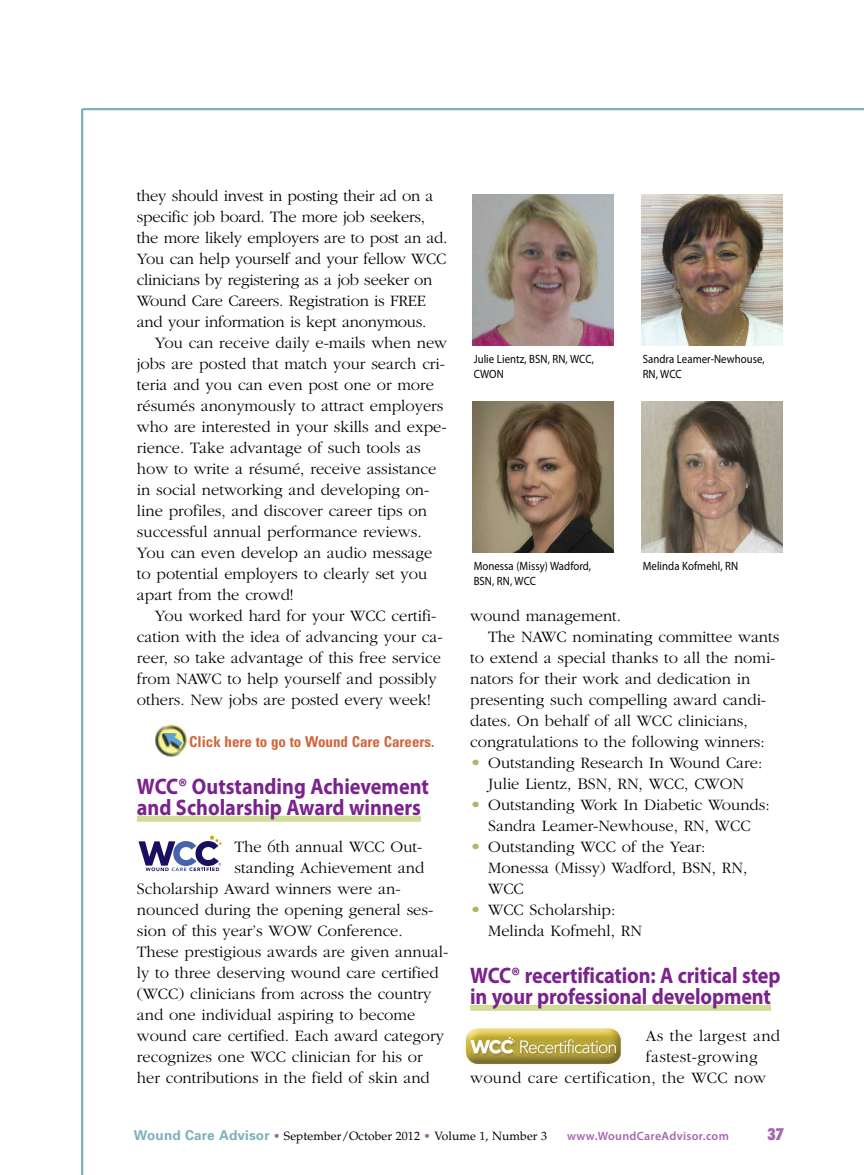
<style>
.page{position:relative;width:864px;height:1175px;background:#fff}
.page>*{position:absolute;margin:0;border:0;box-sizing:border-box;transform-origin:0 0}
.t1{font:700 22.5px/21px "Myriad Pro";letter-spacing:-.005em;color:#7a228d;scale:.9 1}
.t2{font:300 16.5px/21px "Garamond";color:#000}
.t3{font:300 16.5px "Garamond";letter-spacing:.02em;color:#000}
.t4{font:900 condensed 16.5px "Futura BT";color:#a566ae}
.t5{font:700 condensed 15px "Univers";color:#cf673b}
.t6{font:12px/15px "Myriad Pro";letter-spacing:.005em;color:#000;scale:.9 1}
.t7{font:12px "Palatino";letter-spacing:.01em;color:#000}
.t8{font:600 12px "Myriad Pro";letter-spacing:.025em;color:#a566ae}
.s1{font-size:18px;color:#a5bc62}
.s2{font-family:"Univers";font-weight:700;font-size:13.5px;color:#7db1b9}
.s3{color:#a566ae}
</style>
<div class="page">
<div style="left:137px;top:815px;width:284px;height:6px;background:#cfdd96"></div>
<div style="left:470px;top:1004px;width:301px;height:6px;background:#cfdd96"></div>
<img style="left:156px;top:724px;width:32px;height:32px">
<hr style="left:81px;top:109px;width:2px;height:1065px;background:#7db1b9">
<hr style="left:82px;top:108px;width:782px;height:2px;background:#7db1b9">
<img style="left:465px;top:1026px;width:157px;height:39px">
<svg style="left:138px;top:835px;width:84px;height:36px"></svg>
<img style="left:472px;top:194px;width:142px;height:151px">
<img style="left:641px;top:194px;width:142px;height:151px">
<img style="left:472px;top:402px;width:142px;height:150px">
<img style="left:641px;top:402px;width:142px;height:150px">
<p class="t2" style="left:137px;top:185px;width:312px">they should invest in posting their ad on a specific job board. The more job seekers, the more likely employers are to post an ad.<br>You can help yourself and your fellow WCC clinicians by registering as a job seeker on Wound Care Careers. Registration is FREE and your information is kept anonymous.</p>
<p class="t2" style="left:137px;top:332px;width:312px;text-indent:18px">You can receive daily e-mails when new jobs are posted that match your search cri&shy;teria and you can even post one or more résumés anonymously to attract employers who are interested in your skills and expe&shy;rience. Take advantage of such tools as how to write a résumé, receive assistance in social networking and developing on&shy;line profiles, and discover career tips on successful annual performance reviews.<br>You can even develop an audio message to potential employers to clearly set you apart from the crowd!</p>
<p class="t2" style="left:137px;top:605px;width:307px;text-indent:18px">You worked hard for your WCC certifi&shy;cation with the idea of advancing your ca&shy;reer, so take advantage of this free service from NAWC to help yourself and possibly others. New jobs are posted every week!</p>
<p class="t5" style="left:189px;top:736px;width:247px">Click here to go to Wound Care Careers.</p>
<h1 class="t1" style="left:137px;top:777px;width:326px">WCC® Outstanding Achievement and Scholarship Award winners</h1>
<p class="t2" style="left:235px;top:836px;width:189px">The 6th annual WCC Out-</p>
<p class="t2" style="left:235px;top:857px;width:191px">standing Achievement and</p>
<p class="t2" style="left:137px;top:878px;width:265px">Scholarship Award winners were an-</p>
<p class="t2" style="left:137px;top:899px;width:298px">nounced during the opening general ses-</p>
<p class="t2" style="left:137px;top:920px;width:267px">sion of this year’s WOW Conference.</p>
<p class="t2" style="left:137px;top:941px;width:313px">These prestigious awards are given annual-</p>
<p class="t2" style="left:137px;top:962px;width:303px">ly to three deserving wound care certified</p>
<p class="t2" style="left:137px;top:983px;width:296px">(WCC) clinicians from across the country</p>
<p class="t2" style="left:137px;top:1004px;width:280px">and one individual aspiring to become</p>
<p class="t2" style="left:137px;top:1025px;width:309px">wound care certified. Each award category</p>
<p class="t2" style="left:137px;top:1046px;width:287px">recognizes one WCC clinician for his or</p>
<p class="t2" style="left:137px;top:1067px;width:294px">her contributions in the field of skin and</p>
<p class="t6" style="left:474px;top:352px;width:135px">Julie Lientz, BSN, RN, WCC,<br>CWON</p>
<p class="t6" style="left:643px;top:352px;width:137px">Sandra Leamer-Newhouse,<br>RN, WCC</p>
<p class="t6" style="left:474px;top:559px;width:132px">Monessa (Missy) Wadford,<br>BSN, RN, WCC</p>
<p class="t6" style="left:643px;top:559px;width:108px">Melinda Kofmehl, RN</p>
<p class="t2" style="left:470px;top:605px;width:152px">wound management.</p>
<p class="t2" style="left:488px;top:626px;width:293px">The NAWC nominating committee wants</p>
<p class="t2" style="left:470px;top:647px;width:307px">to extend a special thanks to all the nomi-</p>
<p class="t2" style="left:470px;top:668px;width:282px">nators for their work and dedication in</p>
<p class="t2" style="left:470px;top:689px;width:298px">presenting such compelling award candi-</p>
<p class="t2" style="left:470px;top:710px;width:279px">dates. On behalf of all WCC clinicians,</p>
<p class="t2" style="left:470px;top:731px;width:296px">congratulations to the following winners:</p>
<p class="t2" style="left:470px;top:752px;width:294px;text-align:center"><span class="s1">•</span> Outstanding Research In Wound Care:<br>Julie Lientz, BSN, RN, WCC, CWON</p>
<p class="t2" style="left:470px;top:794px;width:301px;text-align:center"><span class="s1">•</span> Outstanding Work In Diabetic Wounds:<br>Sandra Leamer-Newhouse, RN, WCC</p>
<p class="t2" style="left:488px;top:836px;width:261px;text-indent:-18px"><span class="s1">•</span> Outstanding WCC of the Year:<br>Monessa (Missy) Wadford, BSN, RN,<br>WCC</p>
<p class="t2" style="left:488px;top:899px;width:155px;text-indent:-18px"><span class="s1">•</span> WCC Scholarship:<br>Melinda Kofmehl, RN</p>
<h1 class="t1" style="left:470px;top:966px;width:346px">WCC® recertification: A critical step in your professional development</h1>
<p class="t3" style="left:646px;top:1026px;width:136px">As the largest and</p>
<p class="t3" style="left:646px;top:1047px;width:113px">fastest-growing</p>
<p class="t3" style="left:470px;top:1068px;width:297px">wound care certification, the WCC now</p>
<p class="t7" style="left:134px;top:1131px;width:415px"><span class="s2">Wound Care Advisor</span> <span class="s3">•</span> September/October 2012 <span class="s3">•</span> Volume 1, Number 3</p>
<p class="t8" style="left:567px;top:1131px;width:163px">www.WoundCareAdvisor.com</p>
<p class="t4" style="left:768px;top:1127px;width:18px">37</p>
</div>
